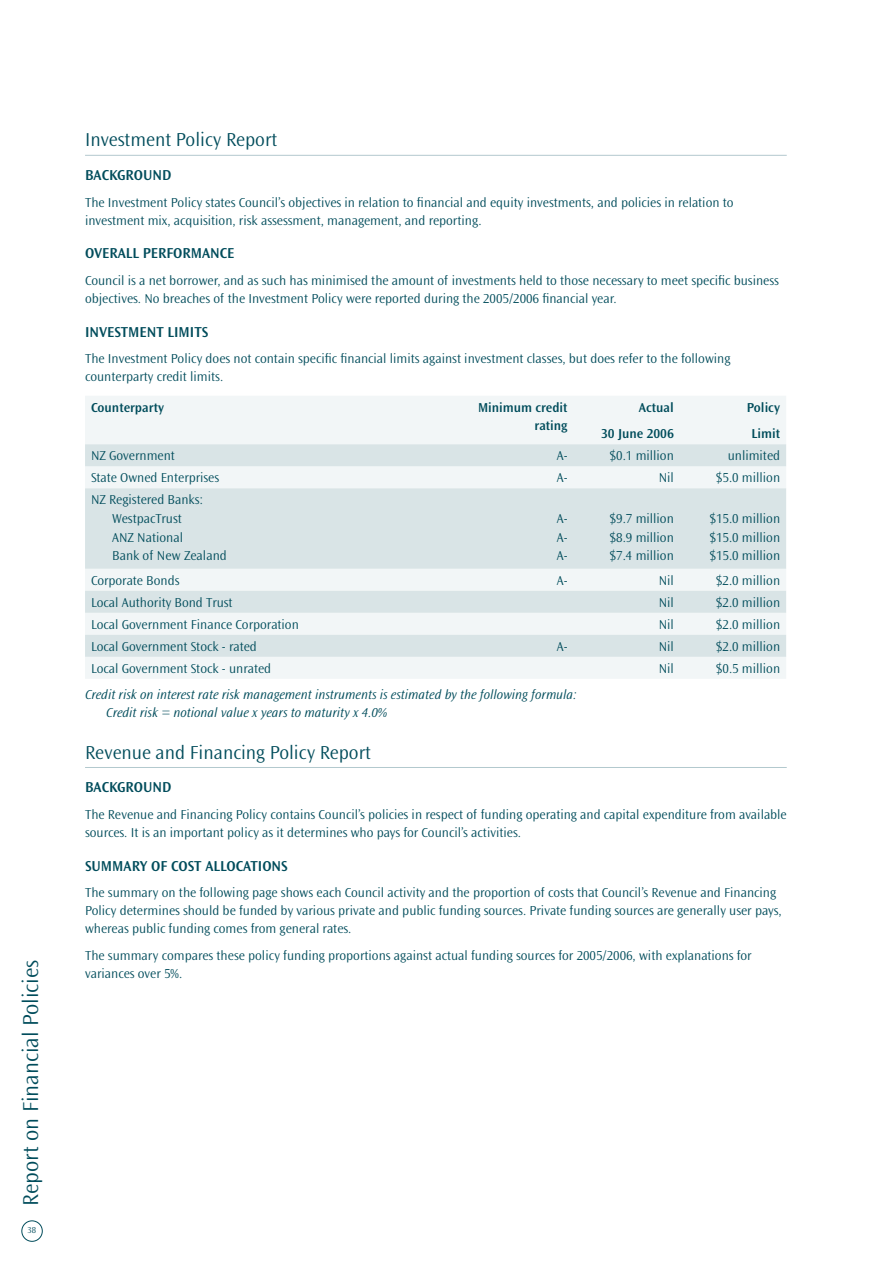
<style>
.page{position:relative;width:893px;height:1263px;background:#fff}
.page>*{position:absolute;margin:0;border:0;box-sizing:border-box;transform-origin:0 0}
.t1{font:300 22.5px "Ocean Sans";color:#004c5b}
.t2{font:300 19.5px "Ocean Sans";color:#004c5b}
.t3{font:600 15px "Ocean Sans";color:#004c5b}
.t4{font:300 13.5px/18px "Ocean Sans";color:#004c5b}
.t5{font:italic 300 13.5px/18px "Ocean Sans";color:#004c5b}
.t6{font:600 13.5px/26.5px "Ocean Sans";color:#004c5b;text-align:right}
.t7{font:300 9px "Ocean Sans";color:#004c5b}
</style>
<div class="page">
<div style="left:21px;top:1220px;width:22px;height:22px;border:1px solid #004c5b;border-radius:50%"></div>
<hr style="left:85px;top:155px;width:702px;height:1px;background:#b3c9ce">
<hr style="left:85px;top:767px;width:702px;height:1px;background:#b3c9ce">
<div style="left:85px;top:396px;width:701px;height:283px;background:#f2f6f7"></div>
<svg style="left:85px;top:444px;width:701px;height:213px;fill:#d9e4e6"></svg>
<h1 class="t1" style="left:18px;top:1205px;width:247px;rotate:-90deg">Report on Financial Policies</h1>
<p class="t7" style="left:27px;top:1225px;width:10px">38</p>
<h2 class="t2" style="left:85px;top:129px;width:194px">Investment Policy Report</h2>
<p class="t3" style="left:85px;top:167px;width:19px">BACKGROUND</p>
<p class="t4" style="left:85px;top:193px;width:650px">The Investment Policy states Council’s objectives in relation to financial and equity investments, and policies in relation to investment mix, acquisition, risk assessment, management, and reporting.</p>
<p class="t3" style="left:85px;top:245px;width:18px">OVERA</p>
<p class="t3" style="left:126px;top:245px;width:35px">LL PERFORMANCE</p>
<p class="t4" style="left:85px;top:272px;width:695px">Council is a net borrower, and as such has minimised the amount of investments held to those necessary to meet specific business objectives. No breaches of the Investment Policy were reported during the 2005/2006 financial year.</p>
<p class="t3" style="left:85px;top:323px;width:14px">INVESTMENT</p>
<p class="t3" style="left:168px;top:323px;width:8px">LIMITS</p>
<p class="t4" style="left:85px;top:350px;width:647px">The Investment Policy does not contain specific financial limits against investment classes, but does refer to the following counterparty credit limits.</p>
<p class="t6" style="left:91px;top:394px;width:75px">COUNTERPARTY</p>
<p class="t6" style="left:478px;top:399px;width:91px;line-height:18px">MINIMUM CREDIT<br>RATING</p>
<p class="t6" style="left:601px;top:394px;width:74px">ACTUAL<br>30 JUNE 2006</p>
<p class="t6" style="left:747px;top:394px;width:35px;text-align:center">POLICY<br>LIMIT</p>
<p class="t4" style="left:91px;top:447px;width:85px">NZ Government</p>
<p class="t4" style="left:557px;top:447px;width:12px">A-</p>
<p class="t4" style="left:610px;top:447px;width:66px">$0.1 million</p>
<p class="t4" style="left:728px;top:447px;width:54px">unlimited</p>
<p class="t4" style="left:91px;top:469px;width:130px">State Owned Enterprises</p>
<p class="t4" style="left:557px;top:469px;width:12px">A-</p>
<p class="t4" style="left:659px;top:469px;width:17px">Nil</p>
<p class="t4" style="left:716px;top:469px;width:66px">$5.0 million</p>
<p class="t4" style="left:91px;top:491px;width:114px;line-height:18.6px;text-align:center">NZ Registered Banks:<br>WestpacTrust</p>
<p class="t4" style="left:557px;top:510px;width:12px">A-</p>
<p class="t4" style="left:610px;top:510px;width:66px">$9.7 million</p>
<p class="t4" style="left:709px;top:510px;width:72px">$15.0 million</p>
<p class="t4" style="left:112px;top:528px;width:72px">ANZ National</p>
<p class="t4" style="left:557px;top:528px;width:12px">A-</p>
<p class="t4" style="left:610px;top:528px;width:66px">$8.9 million</p>
<p class="t4" style="left:709px;top:528px;width:72px">$15.0 million</p>
<p class="t4" style="left:112px;top:547px;width:116px">Bank of New Zealand</p>
<p class="t4" style="left:557px;top:547px;width:12px">A-</p>
<p class="t4" style="left:610px;top:547px;width:66px">$7.4 million</p>
<p class="t4" style="left:709px;top:547px;width:72px">$15.0 million</p>
<p class="t4" style="left:91px;top:571px;width:90px">Corporate Bonds</p>
<p class="t4" style="left:557px;top:571px;width:12px">A-</p>
<p class="t4" style="left:659px;top:571px;width:17px">Nil</p>
<p class="t4" style="left:716px;top:571px;width:66px">$2.0 million</p>
<p class="t4" style="left:91px;top:593px;width:143px">Local Authority Bond Trust</p>
<p class="t4" style="left:659px;top:593px;width:17px">Nil</p>
<p class="t4" style="left:716px;top:593px;width:66px">$2.0 million</p>
<p class="t4" style="left:91px;top:616px;width:209px">Local Government Finance Corporation</p>
<p class="t4" style="left:659px;top:616px;width:17px">Nil</p>
<p class="t4" style="left:716px;top:616px;width:66px">$2.0 million</p>
<p class="t4" style="left:91px;top:638px;width:167px">Local Government Stock - rated</p>
<p class="t4" style="left:557px;top:638px;width:12px">A-</p>
<p class="t4" style="left:659px;top:638px;width:17px">Nil</p>
<p class="t4" style="left:716px;top:638px;width:66px">$2.0 million</p>
<p class="t4" style="left:91px;top:660px;width:182px">Local Government Stock - unrated</p>
<p class="t4" style="left:659px;top:660px;width:17px">Nil</p>
<p class="t4" style="left:716px;top:660px;width:66px">$0.5 million</p>
<p class="t5" style="left:106px;top:686px;width:472px;text-indent:-21px">Credit risk on interest rate risk management instruments is estimated by the following formula:<br>Credit risk = notional value x years to maturity x 4.0%</p>
<h2 class="t2" style="left:85px;top:741px;width:287px">Revenue and Financing Policy Report</h2>
<p class="t3" style="left:85px;top:779px;width:19px">BACKGROUND</p>
<p class="t4" style="left:85px;top:806px;width:703px">The Revenue and Financing Policy contains Council’s policies in respect of funding operating and capital expenditure from available sources. It is an important policy as it determines who pays for Council’s activities.</p>
<p class="t3" style="left:85px;top:857px;width:17px">SUMMAR</p>
<p class="t3" style="left:140px;top:857px;width:40px">Y OF COST</p>
<p class="t3" style="left:205px;top:857px;width:30px">ALLOCATIONS</p>
<p class="t4" style="left:85px;top:884px;width:698px">The summary on the following page shows each Council activity and the proportion of costs that Council’s Revenue and Financing<br>Policy determines should be funded by various private and public funding sources. Private funding sources are generally user pays, whereas public funding comes from general rates.</p>
<p class="t4" style="left:85px;top:946px;width:668px">The summary compares these policy funding proportions against actual funding sources for 2005/2006, with explanations for variances over 5%.</p>
</div>
